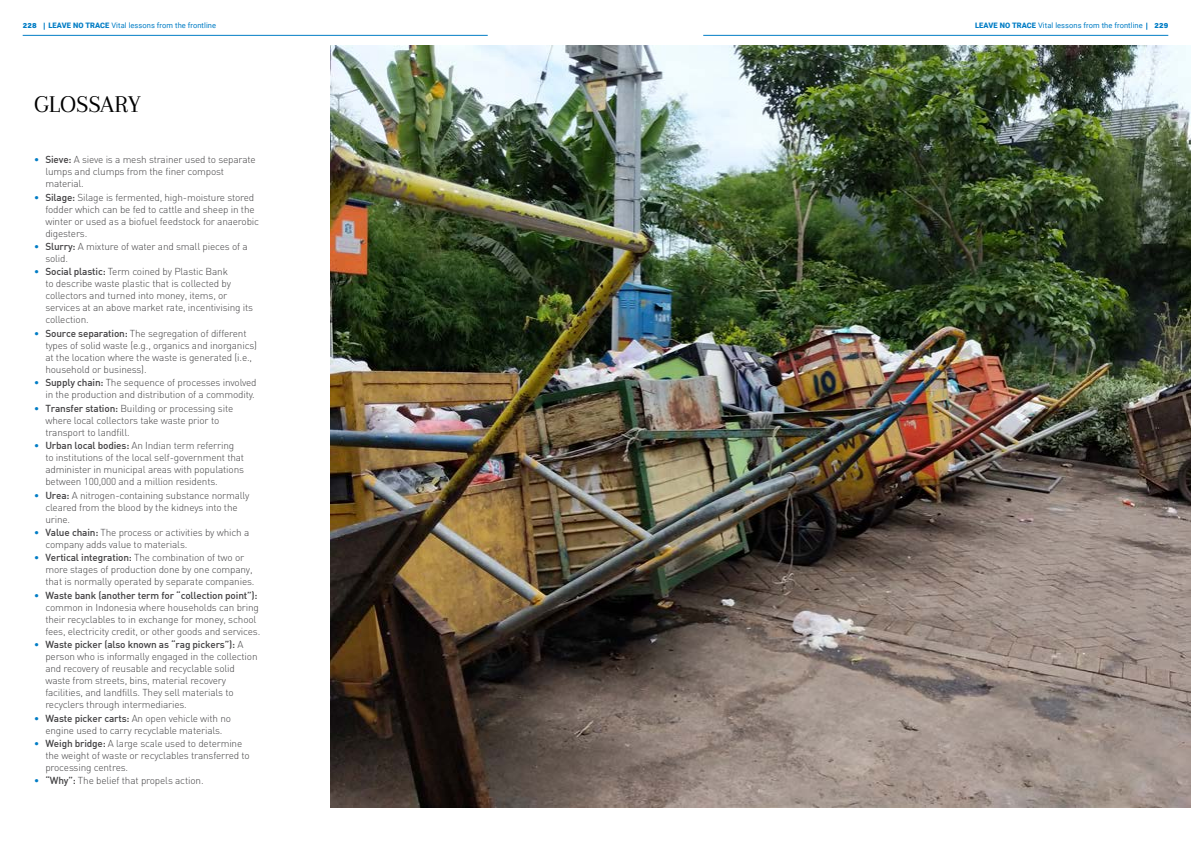
<style>
.page{position:relative;width:1191px;height:842px;background:#fff}
.page>*{position:absolute;margin:0;border:0;box-sizing:border-box;transform-origin:0 0}
.t1{font:25px "Arapey";color:#000}
.t2{font:300 10px/12px "DIN";letter-spacing:-.015em;color:#414042}
.t3{font:7.5px "Roboto";letter-spacing:.01em;color:#027dc5}
.t4{font:900 7.5px "Acumin Pro";letter-spacing:.02em;color:#027dc5}
.s1{font-weight:900}
.s2{font-weight:500;color:#027dc5}
.s3{font-weight:500}
</style>
<div class="page">
<hr style="left:703px;top:35px;width:465px;height:1px;background:#027dc5">
<hr style="left:23px;top:35px;width:465px;height:1px;background:#027dc5">
<img style="left:331px;top:45px;width:860px;height:763px">
<p class="t4" style="left:23px;top:20px;width:15px">228</p>
<p class="t3" style="left:48px;top:20px;width:169px"><span class="s1">LEAVE NO TRACE</span> Vital lessons from the frontline</p>
<p class="t3" style="left:975px;top:20px;width:169px"><span class="s1">LEAVE NO TRACE</span> Vital lessons from the frontline</p>
<p class="t4" style="left:1154px;top:20px;width:15px">229</p>
<h1 class="t1" style="left:34px;top:91px;width:108px">GLOSSARY</h1>
<p class="t2" style="left:45px;top:153px;width:212px;text-indent:-11px"><span class="s2">•</span> <span class="s3">Sieve:</span> A sieve is a mesh strainer used to separate lumps and clumps from the finer compost material.</p>
<p class="t2" style="left:45px;top:191px;width:215px;text-indent:-11px"><span class="s2">•</span> <span class="s3">Silage:</span> Silage is fermented, high-moisture stored fodder which can be fed to cattle and sheep in the winter or used as a biofuel feedstock for anaerobic digesters.</p>
<p class="t2" style="left:45px;top:240px;width:204px;text-indent:-11px"><span class="s2">•</span> <span class="s3">Slurry:</span> A mixture of water and small pieces of a solid.</p>
<p class="t2" style="left:45px;top:266px;width:209px;text-indent:-11px"><span class="s2">•</span> <span class="s3">Social plastic:</span> Term coined by Plastic Bank<br>to describe waste plastic that is collected by collectors and turned into money, items, or services at an above market rate, incentivising its collection.</p>
<p class="t2" style="left:45px;top:327px;width:213px;text-indent:-11px"><span class="s2">•</span> <span class="s3">Source separation:</span> The segregation of different types of solid waste (e.g., organics and inorganics) at the location where the waste is generated (i.e., household or business).</p>
<p class="t2" style="left:34px;top:376px;width:224px;text-align:right"><span class="s2">•</span> <span class="s3">Supply chain:</span> The sequence of processes involved in the production and distribution of a commodity.</p>
<p class="t2" style="left:45px;top:402px;width:189px;text-indent:-11px"><span class="s2">•</span> <span class="s3">Transfer station:</span> Building or processing site where local collectors take waste prior to transport to landfill.</p>
<p class="t2" style="left:45px;top:439px;width:200px;text-indent:-11px"><span class="s2">•</span> <span class="s3">Urban local bodies:</span> An Indian term referring to institutions of the local self-government that administer in municipal areas with populations between 100,000 and a million residents.</p>
<p class="t2" style="left:45px;top:489px;width:206px;text-indent:-11px"><span class="s2">•</span> <span class="s3">Urea:</span> A nitrogen-containing substance normally cleared from the blood by the kidneys into the urine.</p>
<p class="t2" style="left:45px;top:526px;width:205px;text-indent:-11px"><span class="s2">•</span> <span class="s3">Value chain:</span> The process or activities by which a company adds value to materials.</p>
<p class="t2" style="left:45px;top:552px;width:211px;text-indent:-11px"><span class="s2">•</span> <span class="s3">Vertical integration:</span> The combination of two or more stages of production done by one company, that is normally operated by separate companies.</p>
<p class="t2" style="left:45px;top:589px;width:216px;text-indent:-11px"><span class="s2">•</span> <span class="s3">Waste bank (another term for “collection point”): </span>common in Indonesia where households can bring their recyclables to in exchange for money, school fees, electricity credit, or other goods and services.</p>
<p class="t2" style="left:45px;top:638px;width:214px;text-indent:-11px"><span class="s2">•</span> <span class="s3">Waste picker (also known as “rag pickers”):</span> A person who is informally engaged in the collection and recovery of reusable and recyclable solid waste from streets, bins, material recovery facilities, and landfills. They sell materials to recyclers through intermediaries.</p>
<p class="t2" style="left:34px;top:712px;width:199px;text-align:center"><span class="s2">•</span> <span class="s3">Waste picker carts:</span> An open vehicle with no engine used to carry recyclable materials.</p>
<p class="t2" style="left:45px;top:737px;width:206px;text-indent:-11px"><span class="s2">•</span> <span class="s3">Weigh bridge:</span> A large scale used to determine the weight of waste or recyclables transferred to processing centres.</p>
<p class="t2" style="left:34px;top:775px;width:171px"><span class="s2">•</span> <span class="s3">“Why”:</span> The belief that propels action.</p>
</div>
